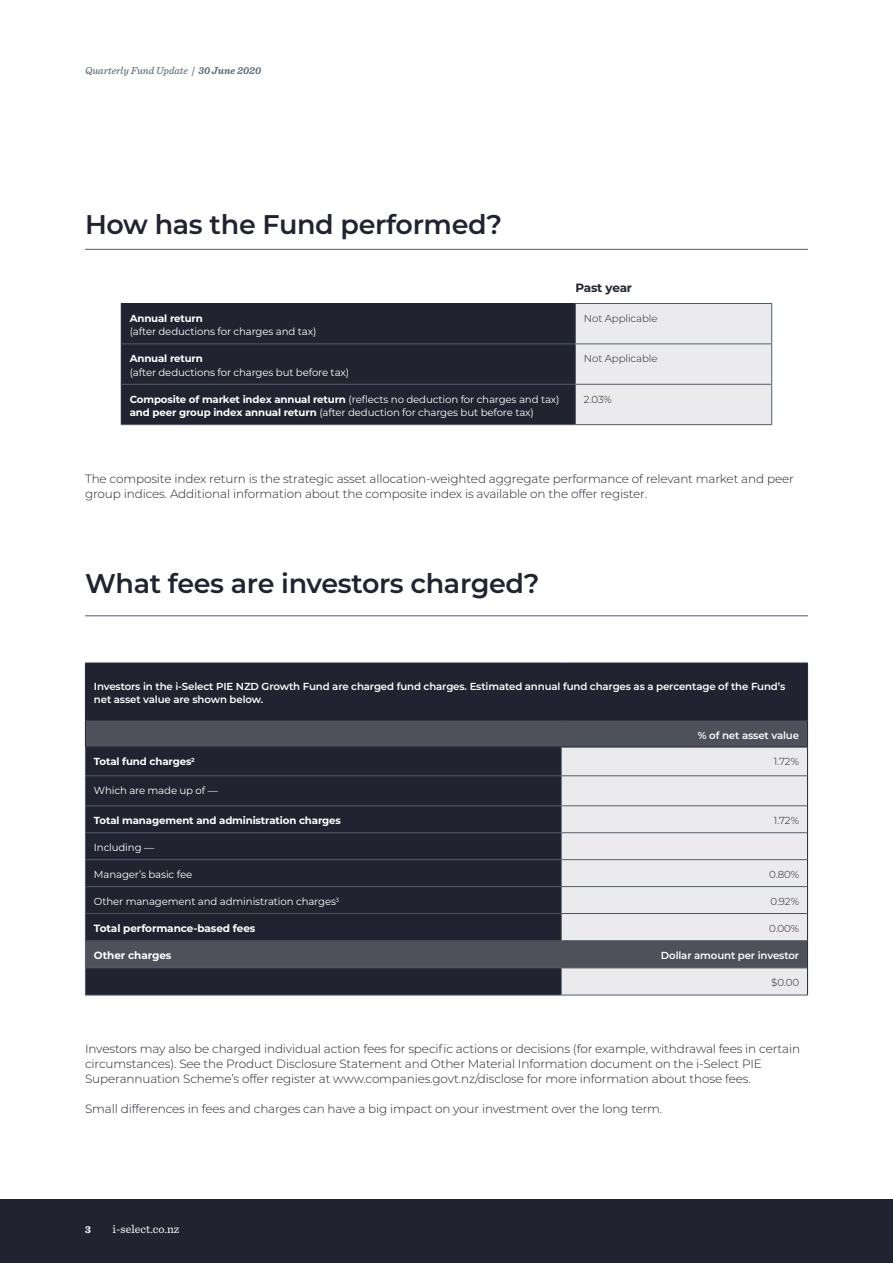
<style>
.page{position:relative;width:893px;height:1263px;background:#fff}
.page>*{position:absolute;margin:0;border:0;box-sizing:border-box;transform-origin:0 0}
.t1{font:600 27px "Montserrat";letter-spacing:-.015em;color:#212430}
.t2{font:300 12px/15px "Montserrat";letter-spacing:-.01em;color:#212430}
.t3{font:12px "Sentinel";color:#fff}
.t4{font:700 12px "Montserrat";letter-spacing:-.02em;color:#212430}
.t5{font:700 10.5px "Montserrat";letter-spacing:-.01em;color:#fff}
.t6{font:italic 10.5px "Sentinel";color:#515d6c}
.t7{font:700 10.5px "Sentinel";color:#fff}
.t8{font:10.2px/13.5px "Montserrat";letter-spacing:-.015em;color:#fff}
.t9{font:600 10.2px/13.2px "Montserrat";letter-spacing:-.015em;color:#fff}
.t10{font:700 10.2px "Montserrat";letter-spacing:-.015em;color:#fff}
.t11{font:300 10.2px "Montserrat";letter-spacing:-.01em;color:#231f20}
.s1{font-weight:500}
.s2{font-weight:600}
.s3{font-weight:700}
</style>
<div class="page">
<div style="left:0;top:1199px;width:893px;height:64px;background:#212430"></div>
<hr style="left:85px;top:249px;width:723px;height:1px;background:#515d6c">
<hr style="left:85px;top:615px;width:723px;height:1px;background:#515d6c">
<div style="left:122px;top:304px;width:453px;height:120px;background:#212430"></div>
<div style="left:576px;top:304px;width:195px;height:120px;background:#ebebed"></div>
<hr style="left:575px;top:344px;width:1px;height:40px;background:#515d6c">
<hr style="left:575px;top:385px;width:1px;height:39px;background:#515d6c">
<hr style="left:122px;top:343px;width:453px;height:1px;background:#515d6c">
<hr style="left:122px;top:384px;width:453px;height:1px;background:#515d6c">
<hr style="left:121px;top:424px;width:454px;height:1px;background:#515d6c">
<hr style="left:575px;top:304px;width:1px;height:39px;background:#515d6c">
<hr style="left:121px;top:344px;width:1px;height:40px;background:#212430">
<hr style="left:121px;top:384px;width:1px;height:40px;background:#212430">
<hr style="left:121px;top:303px;width:454px;height:1px;background:#212430">
<hr style="left:121px;top:304px;width:1px;height:40px;background:#212430">
<hr style="left:771px;top:344px;width:1px;height:40px;background:#515d6c">
<hr style="left:575px;top:384px;width:197px;height:1px;background:#515d6c">
<hr style="left:771px;top:385px;width:1px;height:39px;background:#515d6c">
<hr style="left:575px;top:424px;width:197px;height:1px;background:#515d6c">
<hr style="left:575px;top:303px;width:197px;height:1px;background:#515d6c">
<hr style="left:771px;top:304px;width:1px;height:39px;background:#515d6c">
<hr style="left:575px;top:343px;width:197px;height:1px;background:#515d6c">
<div style="left:86px;top:664px;width:721px;height:331px;background:#212430"></div>
<svg style="left:86px;top:721px;width:721px;height:246px;background:#2e303c"></svg>
<svg style="left:562px;top:748px;width:245px;height:247px;background:#d8d8db"></svg>
<div style="left:85px;top:913px;width:476px;height:28px;background:#212430"></div>
<hr style="left:85px;top:775px;width:476px;height:1px;background:#515d6c">
<hr style="left:561px;top:775px;width:246px;height:1px;background:#515d6c">
<hr style="left:85px;top:805px;width:476px;height:1px;background:#515d6c">
<hr style="left:561px;top:805px;width:246px;height:1px;background:#515d6c">
<hr style="left:85px;top:832px;width:476px;height:1px;background:#515d6c">
<hr style="left:561px;top:832px;width:246px;height:1px;background:#515d6c">
<hr style="left:85px;top:859px;width:476px;height:1px;background:#515d6c">
<hr style="left:561px;top:859px;width:246px;height:1px;background:#515d6c">
<hr style="left:85px;top:886px;width:476px;height:1px;background:#515d6c">
<hr style="left:561px;top:886px;width:246px;height:1px;background:#515d6c">
<hr style="left:85px;top:995px;width:476px;height:1px;background:#515d6c">
<hr style="left:561px;top:995px;width:247px;height:1px;background:#515d6c">
<hr style="left:85px;top:663px;width:476px;height:1px;background:#212430">
<hr style="left:85px;top:663px;width:1px;height:57px;background:#212430">
<hr style="left:561px;top:663px;width:247px;height:1px;background:#212430">
<hr style="left:85px;top:720px;width:476px;height:1px;background:#212430">
<svg style="left:85px;top:720px;width:1px;height:275px"></svg>
<hr style="left:561px;top:720px;width:247px;height:1px;background:#212430">
<hr style="left:85px;top:747px;width:476px;height:1px;background:#212430">
<hr style="left:561px;top:747px;width:247px;height:1px;background:#212430">
<hr style="left:807px;top:663px;width:1px;height:57px;background:#212430">
<svg style="left:807px;top:720px;width:1px;height:56px"></svg>
<hr style="left:807px;top:776px;width:1px;height:30px;background:#212430">
<svg style="left:807px;top:806px;width:1px;height:189px"></svg>
<svg style="left:561px;top:747px;width:1px;height:248px"></svg>
<hr style="left:86px;top:913px;width:475px;height:1px;background:#4e505a">
<hr style="left:561px;top:913px;width:246px;height:1px;background:#4e505a">
<hr style="left:86px;top:940px;width:475px;height:1px;background:#4e505a">
<hr style="left:561px;top:940px;width:246px;height:1px;background:#4e505a">
<hr style="left:86px;top:967px;width:475px;height:1px;background:#4e505a">
<hr style="left:561px;top:967px;width:246px;height:1px;background:#4e505a">
<p class="t6" style="left:85px;top:63px;width:178px">Quarterly Fund Update <span class="s1">|</span> <span class="s2">30 June 2020</span></p>
<h1 class="t1" style="left:85px;top:206px;width:419px">How has the Fund performed?</h1>
<p class="t10" style="left:130px;top:311px;width:75px">Annual return</p>
<p class="t8" style="left:130px;top:325px;width:188px">(after deductions for charges and tax)</p>
<p class="t10" style="left:130px;top:351px;width:75px">Annual return</p>
<p class="t8" style="left:130px;top:365px;width:221px">(after deductions for charges but before tax)</p>
<p class="t4" style="left:575px;top:279px;width:58px">Past year</p>
<p class="t11" style="left:584px;top:311px;width:75px">Not Applicable</p>
<p class="t11" style="left:584px;top:352px;width:75px">Not Applicable</p>
<p class="t8" style="left:130px;top:392px;width:431px"><span class="s3">Composite of market index annual return</span> (reflects no deduction for charges and tax) <span class="s3">and peer group index annual return</span> (after deduction for charges but before tax)</p>
<p class="t11" style="left:584px;top:392px;width:29px">2.03%</p>
<p class="t2" style="left:85px;top:470px;width:710px">The composite index return is the strategic asset allocation-weighted aggregate performance of relevant market and peer group indices. Additional information about the composite index is available on the offer register.</p>
<h1 class="t1" style="left:85px;top:564px;width:456px">What fees are investors charged?</h1>
<p class="t9" style="left:94px;top:679px;width:693px">Investors in the i-Select PIE NZD Growth Fund are charged fund charges. Estimated annual fund charges as a percentage of the Fund’s net asset value are shown below.</p>
<p class="t9" style="left:698px;top:728px;width:103px">% of net asset value</p>
<p class="t10" style="left:94px;top:754px;width:102px">Total fund charges<sup>2</sup></p>
<p class="t11" style="left:774px;top:755px;width:27px">1.72%</p>
<p class="t8" style="left:94px;top:783px;width:126px">Which are made up of —</p>
<p class="t10" style="left:94px;top:813px;width:248px">Total management and administration charges</p>
<p class="t11" style="left:774px;top:814px;width:27px">1.72%</p>
<p class="t8" style="left:94px;top:840px;width:62px">Including —</p>
<p class="t8" style="left:94px;top:867px;width:100px">Manager’s basic fee</p>
<p class="t11" style="left:769px;top:867px;width:31px">0.80%</p>
<p class="t8" style="left:94px;top:894px;width:247px">Other management and administration charges<sup>3</sup></p>
<p class="t11" style="left:770px;top:894px;width:30px">0.92%</p>
<p class="t5" style="left:94px;top:921px;width:163px">Total performance-based fees</p>
<p class="t11" style="left:769px;top:921px;width:31px">0.00%</p>
<p class="t5" style="left:94px;top:948px;width:79px">Other charges</p>
<p class="t9" style="left:661px;top:948px;width:140px">Dollar amount per investor</p>
<p class="t11" style="left:771px;top:976px;width:29px">$0.00</p>
<p class="t2" style="left:85px;top:1040px;width:717px">Investors may also be charged individual action fees for specific actions or decisions (for example, withdrawal fees in certain circumstances). See the Product Disclosure Statement and Other Material Information document on the i-Select PIE<br>Superannuation Scheme’s offer register at www.companies.govt.nz/disclose for more information about those fees.</p>
<p class="t2" style="left:85px;top:1100px;width:579px">Small differences in fees and charges can have a big impact on your investment over the long term.</p>
<p class="t7" style="left:85px;top:1221px;width:7px">3</p>
<p class="t3" style="left:113px;top:1219px;width:68px">i-select.co.nz</p>
</div>
